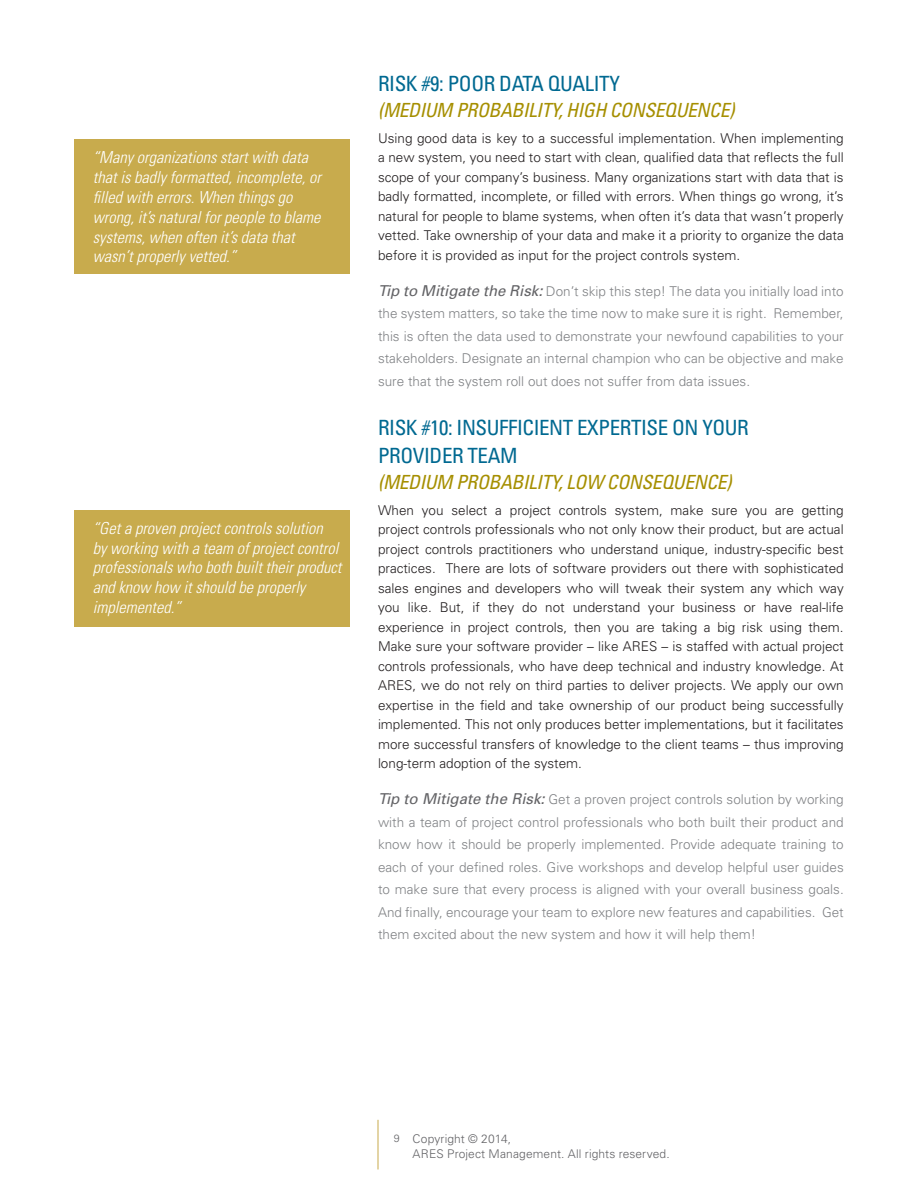
<style>
.page{position:relative;width:918px;height:1188px;background:#fff}
.page>*{position:absolute;margin:0;border:0;box-sizing:border-box;transform-origin:0 0}
.Sub_Titles{font:condensed 21px/28.5px "Univers";letter-spacing:-.02em;color:#006991}
.prob_con{font:italic condensed 19.5px "Univers";letter-spacing:-.02em;color:#a68f01}
.quotes{font:italic 300 condensed 16.5px/19.8px "Univers";color:#fff}
.Main_Text{font:300 13.5px/19.5px "Univers";color:#231f20;text-align:justify}
.tips{font:300 13.5px/22.5px "Univers";color:#808285;text-align:justify}
.t1{font:300 12px/15.8px "Univers";letter-spacing:.01em;color:#636366}
.t2{font:300 10.5px "Univers";color:#636366}
.s1{font-weight:400;font-style:italic;font-size:15px;color:#636366}
</style>
<div class="page">
<hr style="left:378px;top:1120px;width:1px;height:49px;background:#c8ab4d">
<div style="left:74px;top:139px;width:276px;height:135px;background:#c8ab4d"></div>
<div style="left:74px;top:510px;width:276px;height:117px;background:#c8ab4d"></div>
<p class="quotes" style="left:93px;top:148px;width:230px">“Many organizations start with data that is badly formatted, incomplete, or filled with errors. When things go wrong, it’s natural for people to blame systems, when often it’s data that wasn’t properly vetted.”</p>
<p class="quotes" style="left:93px;top:518px;width:250px">“Get a proven project controls solution<br>by working with a team of project control professionals who both built their product and know how it should be properly implemented.”</p>
<p class="Sub_Titles" style="left:378px;top:69px;width:243px">RISK #9: POOR DATA QUALITY</p>
<p class="prob_con" style="left:378px;top:97px;width:358px">(MEDIUM PROBABILITY, HIGH CONSEQUENCE)</p>
<p class="Main_Text" style="left:378px;top:128px;width:467px">Using good data is key to a successful implementation. When implementing a new system, you need to start with clean, qualified data that reflects the full scope of your company’s business. Many organizations start with data that is badly formatted, incomplete, or filled with errors. When things go wrong, it’s natural for people to blame systems, when often it’s data that wasn’t properly vetted. Take ownership of your data and make it a priority to organize the data before it is provided as input for the project controls system.</p>
<p class="tips" style="left:378px;top:280px;width:467px"><span class="s1">Tip to Mitigate the Risk:</span> Don’t skip this step! The data you initially load into the system matters, so take the time now to make sure it is right. Remember, this is often the data used to demonstrate your newfound capabilities to your stakeholders. Designate an internal champion who can be objective and make sure that the system roll out does not suffer from data issues.</p>
<p class="Sub_Titles" style="left:378px;top:413px;width:373px">RISK #10: INSUFFICIENT EXPERTISE ON YOUR<br>PROVIDER TEAM</p>
<p class="prob_con" style="left:378px;top:469px;width:355px">(MEDIUM PROBABILITY, LOW CONSEQUENCE)</p>
<p class="Main_Text" style="left:378px;top:500px;width:467px">When you select a project controls system, make sure you are getting project controls professionals who not only know their product, but are actual project controls practitioners who understand unique, industry-specific best practices. There are lots of software providers out there with sophisticated sales engines and developers who will tweak their system any which way you like. But, if they do not understand your business or have real-life experience in project controls, then you are taking a big risk using them.<br>Make sure your software provider – like ARES – is staffed with actual project controls professionals, who have deep technical and industry knowledge. At ARES, we do not rely on third parties to deliver projects. We apply our own expertise in the field and take ownership of our product being successfully implemented. This not only produces better implementations, but it facilitates more successful transfers of knowledge to the client teams – thus improving long-term adoption of the system.</p>
<p class="tips" style="left:378px;top:788px;width:467px"><span class="s1">Tip to Mitigate the Risk:</span> Get a proven project controls solution by working with a team of project control professionals who both built their product and know how it should be properly implemented. Provide adequate training to each of your defined roles. Give workshops and develop helpful user guides to make sure that every process is aligned with your overall business goals.<br>And finally, encourage your team to explore new features and capabilities. Get them excited about the new system and how it will help them!</p>
<p class="t2" style="left:394px;top:1132px;width:7px">9</p>
<p class="t1" style="left:412px;top:1131px;width:259px">Copyright © 2014,<br>ARES Project Management. All rights reserved.</p>
</div>
